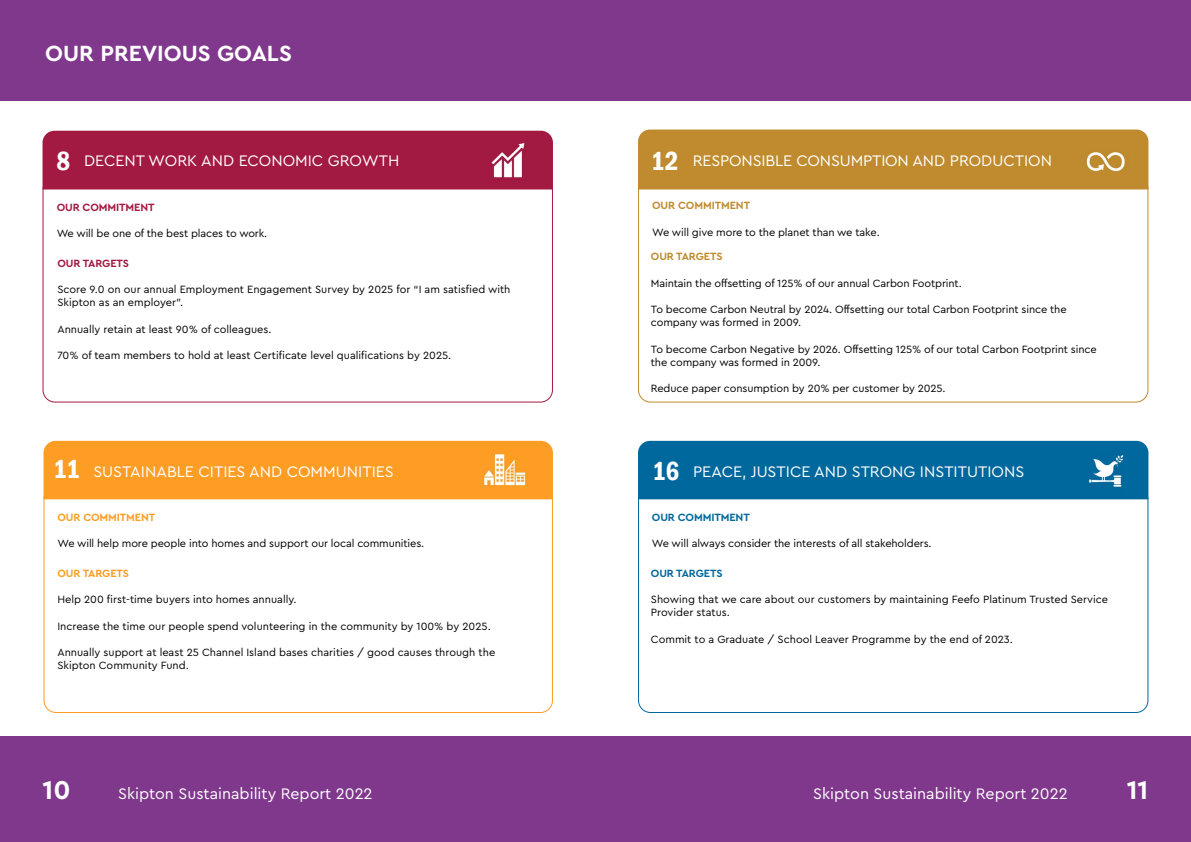
<style>
.page{position:relative;width:1191px;height:842px;background:#fff}
.page>*{position:absolute;margin:0;border:0;box-sizing:border-box;transform-origin:0 0}
.t1{font:600 condensed 27px "Franklin Gothic";color:#fff}
.t2{font:700 27px "Cera Pro";color:#fff}
.t3{font:700 23px "Cera Pro";color:#fff}
.t4{font:16px "Cera Pro";color:#fff}
.t5{font:11px/13.2px "Cera Pro";letter-spacing:-.01em;color:#000}
.t6{font:700 11px "Cera Pro";letter-spacing:-.01em;color:#a21942}
.t7{font:700 11px "Cera Pro";letter-spacing:-.01em;color:#fd9d24}
.t8{font:700 11px "Cera Pro";letter-spacing:-.01em;color:#00689d}
.t9{font:700 11px "Cera Pro";letter-spacing:-.01em;color:#bf8b2e}
</style>
<div class="page">
<svg style="left:638px;top:497px;width:511px;height:216px"></svg>
<svg style="left:43px;top:495px;width:510px;height:218px"></svg>
<div style="left:0;top:0;width:595px;height:100px;background:#80388d"></div>
<div style="left:0;top:736px;width:595px;height:106px;background:#80388d"></div>
<svg style="left:42px;top:187px;width:511px;height:216px"></svg>
<div style="left:43px;top:131px;width:510px;height:58px;background:#a21942"></div>
<img style="left:489px;top:141px;width:39px;height:40px">
<div style="left:44px;top:441px;width:509px;height:58px;background:#fd9d24"></div>
<img style="left:483px;top:453px;width:45px;height:34px">
<div style="left:638px;top:441px;width:510px;height:58px;background:#00689d"></div>
<img style="left:1084px;top:453px;width:44px;height:41px">
<svg style="left:638px;top:186px;width:511px;height:217px"></svg>
<div style="left:638px;top:130px;width:510px;height:59px;background:#bf8b2e"></div>
<img style="left:1076px;top:149px;width:59px;height:24px">
<div style="left:595px;top:0;width:596px;height:100px;background:#80388d"></div>
<div style="left:595px;top:736px;width:596px;height:106px;background:#80388d"></div>
<h2 class="t3" style="left:45px;top:38px;width:248px">OUR PREVIOUS GOALS</h2>
<h1 class="t1" style="left:56px;top:143px;width:15px">8</h1>
<h3 class="t4" style="left:84px;top:150px;width:317px">DECENT WORK AND ECONOMIC GROWTH</h3>
<p class="t6" style="left:57px;top:199px;width:99px">OUR COMMITMENT</p>
<p class="t5" style="left:57px;top:226px;width:212px">We will be one of the best places to work.</p>
<p class="t6" style="left:57px;top:256px;width:73px">OUR TARGETS</p>
<p class="t5" style="left:57px;top:282px;width:454px">Score 9.0 on our annual Employment Engagement Survey by 2025 for “I am satisfied with<br>Skipton as an employer”.</p>
<p class="t5" style="left:57px;top:322px;width:216px">Annually retain at least 90% of colleagues.</p>
<p class="t5" style="left:57px;top:348px;width:395px">70% of team members to hold at least Certificate level qualifications by 2025.</p>
<h1 class="t1" style="left:651px;top:143px;width:29px">12</h1>
<h3 class="t4" style="left:692px;top:150px;width:361px">RESPONSIBLE CONSUMPTION AND PRODUCTION</h3>
<p class="t9" style="left:652px;top:198px;width:99px">OUR COMMITMENT</p>
<p class="t5" style="left:652px;top:225px;width:229px">We will give more to the planet than we take.</p>
<p class="t9" style="left:651px;top:249px;width:73px">OUR TARGETS</p>
<p class="t5" style="left:651px;top:276px;width:312px">Maintain the offsetting of 125% of our annual Carbon Footprint.</p>
<p class="t5" style="left:651px;top:302px;width:417px">To become Carbon Neutral by 2024. Offsetting our total Carbon Footprint since the company was formed in 2009.</p>
<p class="t5" style="left:651px;top:342px;width:447px">To become Carbon Negative by 2026. Offsetting 125% of our total Carbon Footprint since the company was formed in 2009.</p>
<p class="t5" style="left:651px;top:381px;width:296px">Reduce paper consumption by 20% per customer by 2025.</p>
<h1 class="t1" style="left:53px;top:451px;width:28px">11</h1>
<h1 class="t1" style="left:652px;top:452px;width:28px">16</h1>
<h3 class="t4" style="left:93px;top:460px;width:302px">SUSTAINABLE CITIES AND COMMUNITIES</h3>
<h3 class="t4" style="left:693px;top:460px;width:333px">PEACE, JUSTICE AND STRONG INSTITUTIONS</h3>
<p class="t7" style="left:57px;top:510px;width:99px">OUR COMMITMENT</p>
<p class="t5" style="left:57px;top:536px;width:368px">We will help more people into homes and support our local communities.</p>
<p class="t7" style="left:57px;top:566px;width:73px">OUR TARGETS</p>
<p class="t5" style="left:57px;top:592px;width:241px">Help 200 first-time buyers into homes annually.</p>
<p class="t5" style="left:57px;top:619px;width:435px">Increase the time our people spend volunteering in the community by 100% by 2025.</p>
<p class="t5" style="left:57px;top:645px;width:439px">Annually support at least 25 Channel Island bases charities / good causes through the<br>Skipton Community Fund.</p>
<p class="t8" style="left:652px;top:510px;width:99px">OUR COMMITMENT</p>
<p class="t5" style="left:652px;top:536px;width:281px">We will always consider the interests of all stakeholders.</p>
<p class="t8" style="left:651px;top:566px;width:73px">OUR TARGETS</p>
<p class="t5" style="left:651px;top:592px;width:458px">Showing that we care about our customers by maintaining Feefo Platinum Trusted Service<br>Provider status.</p>
<p class="t5" style="left:651px;top:632px;width:363px">Commit to a Graduate / School Leaver Programme by the end of 2023.</p>
<h1 class="t2" style="left:43px;top:772px;width:29px">10</h1>
<h3 class="t4" style="left:118px;top:783px;width:256px">Skipton Sustainability Report 2022</h3>
<h3 class="t4" style="left:813px;top:783px;width:256px">Skipton Sustainability Report 2022</h3>
<h1 class="t2" style="left:1126px;top:772px;width:23px">11</h1>
</div>
